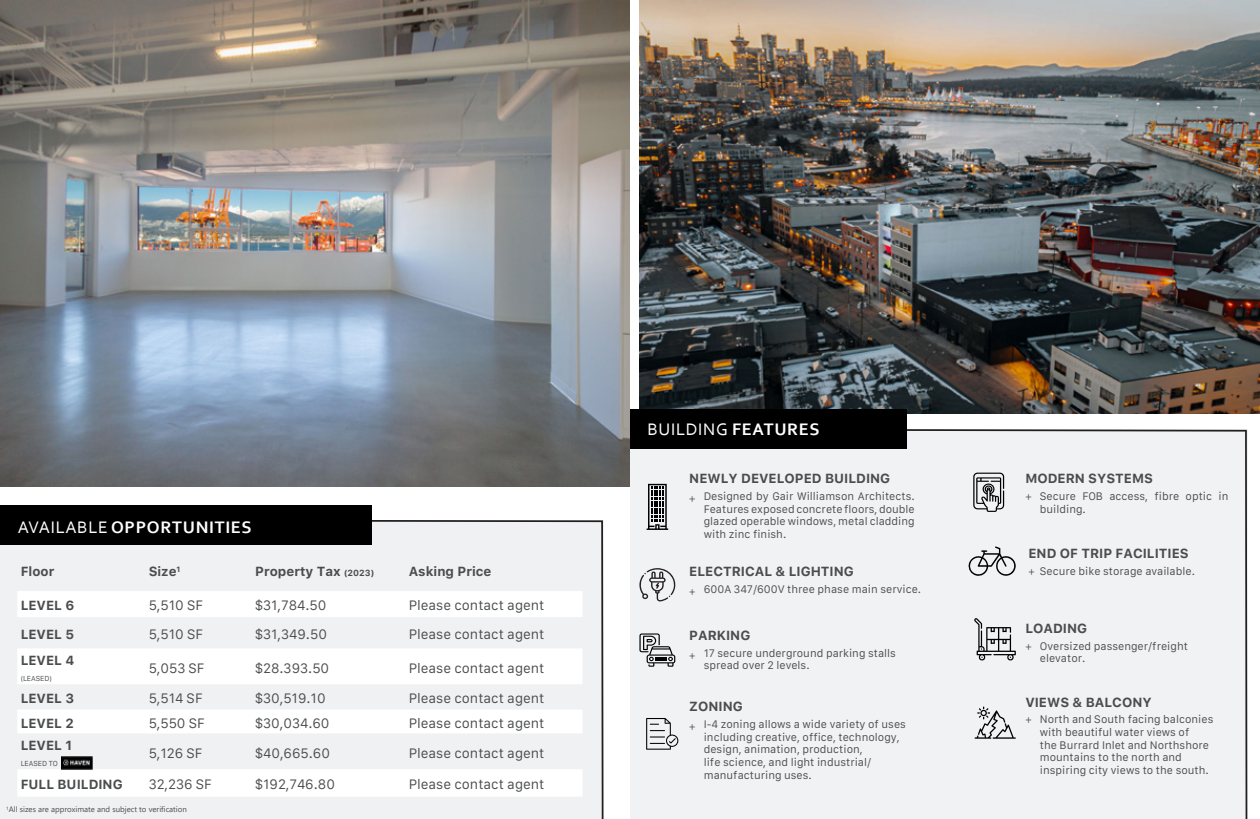
<style>
.page{position:relative;width:1260px;height:819px;background:#fff}
.page>*{position:absolute;margin:0;border:0;box-sizing:border-box;transform-origin:0 0}
.t1{font:700 17.5px "Corbel";letter-spacing:.04em;color:#fff}
.t2{font:17.5px "Corbel";letter-spacing:.04em;color:#fff}
.t3{font:13.12px "Galvji";color:#4b4c4d}
.t4{font:700 13.12px "Galvji";color:#4b4c4d}
.t5{font:10.5px/12.6px "Galvji";color:#4b4c4d}
.t6{font:7.88px "Segoe UI";color:#4b4c4d}
.t7{font:7px "Galvji";color:#4b4c4d}
.s1{font-weight:400}
.s2{font-size:8.75px}
.s3{font-weight:700}
</style>
<div class="page">
<div style="left:0;top:520px;width:604px;height:299px;background:#f0f1f2"></div>
<svg style="left:372px;top:520px;width:232px;height:299px"></svg>
<img style="left:0;top:0;width:630px;height:487px">
<svg style="left:18px;top:591px;width:565px;height:206px;fill:#fff"></svg>
<div style="left:0;top:505px;width:372px;height:40px;background:#000"></div>
<img style="left:639px;top:0;width:621px;height:413px">
<div style="left:630px;top:430px;width:617px;height:389px;background:#f0f1f2"></div>
<svg style="left:907px;top:429px;width:341px;height:390px"></svg>
<div style="left:630px;top:410px;width:277px;height:39px;background:#000"></div>
<svg style="left:647px;top:484px;width:21px;height:46px"></svg>
<svg style="left:639px;top:568px;width:36px;height:34px"></svg>
<svg style="left:639px;top:633px;width:36px;height:34px"></svg>
<svg style="left:646px;top:718px;width:32px;height:32px"></svg>
<svg style="left:973px;top:473px;width:31px;height:39px"></svg>
<svg style="left:968px;top:546px;width:48px;height:32px"></svg>
<svg style="left:974px;top:618px;width:42px;height:43px"></svg>
<svg style="left:975px;top:707px;width:41px;height:32px"></svg>
<img style="left:61px;top:757px;width:31px;height:12px">
<p class="t1" style="left:18px;top:516px;width:235px"><span class="s1">AVAILABLE</span> OPPORTUNITIES</p>
<p class="t4" style="left:21px;top:564px;width:35px">Floor</p>
<p class="t4" style="left:149px;top:564px;width:33px">Size<sup>1</sup></p>
<p class="t4" style="left:255px;top:564px;width:120px">Property Tax <span class="s2">(2023)</span></p>
<p class="t4" style="left:409px;top:564px;width:84px">Asking Price</p>
<p class="t4" style="left:21px;top:598px;width:55px">LEVEL 6</p>
<p class="t3" style="left:149px;top:598px;width:56px">5,510 SF</p>
<p class="t3" style="left:255px;top:598px;width:73px">$31,784.50</p>
<p class="t3" style="left:409px;top:598px;width:137px">Please contact agent</p>
<p class="t4" style="left:21px;top:627px;width:55px">LEVEL 5</p>
<p class="t3" style="left:149px;top:627px;width:56px">5,510 SF</p>
<p class="t3" style="left:255px;top:627px;width:73px">$31,349.50</p>
<p class="t3" style="left:409px;top:627px;width:137px">Please contact agent</p>
<p class="t4" style="left:21px;top:652px;width:55px">LEVEL 4</p>
<p class="t7" style="left:21px;top:674px;width:33px">(LEASED)</p>
<p class="t3" style="left:149px;top:660px;width:57px">5,053 SF</p>
<p class="t3" style="left:255px;top:660px;width:75px">$28.393.50</p>
<p class="t3" style="left:409px;top:660px;width:137px">Please contact agent</p>
<p class="t4" style="left:21px;top:691px;width:55px">LEVEL 3</p>
<p class="t3" style="left:149px;top:691px;width:55px">5,514 SF</p>
<p class="t3" style="left:255px;top:691px;width:72px">$30,519.10</p>
<p class="t3" style="left:409px;top:691px;width:137px">Please contact agent</p>
<p class="t4" style="left:21px;top:715px;width:55px">LEVEL 2</p>
<p class="t3" style="left:149px;top:715px;width:58px">5,550 SF</p>
<p class="t3" style="left:255px;top:715px;width:76px">$30,034.60</p>
<p class="t3" style="left:409px;top:715px;width:137px">Please contact agent</p>
<p class="t4" style="left:21px;top:737px;width:53px">LEVEL 1</p>
<p class="t7" style="left:21px;top:759px;width:39px">LEASED TO</p>
<p class="t3" style="left:149px;top:745px;width:55px">5,126 SF</p>
<p class="t3" style="left:255px;top:745px;width:76px">$40,665.60</p>
<p class="t3" style="left:409px;top:745px;width:137px">Please contact agent</p>
<p class="t4" style="left:21px;top:777px;width:104px">FULL BUILDING</p>
<p class="t3" style="left:149px;top:777px;width:65px">32,236 SF</p>
<p class="t3" style="left:255px;top:777px;width:81px">$192,746.80</p>
<p class="t3" style="left:409px;top:777px;width:137px">Please contact agent</p>
<p class="t6" style="left:6px;top:802px;width:182px"><sup>1</sup>All sizes are approximate and subject to verification</p>
<p class="t2" style="left:648px;top:418px;width:174px">BUILDING <span class="s3">FEATURES</span></p>
<p class="t4" style="left:689px;top:471px;width:203px">NEWLY DEVELOPED BUILDING</p>
<p class="t5" style="left:689px;top:492px;width:8px">+</p>
<p class="t5" style="left:704px;top:490px;width:212px;text-align:justify">Designed by Gair Williamson Architects.<br>Features exposed concrete floors, double glazed operable windows, metal cladding with zinc finish.</p>
<p class="t4" style="left:689px;top:563px;width:166px">ELECTRICAL &amp; LIGHTING</p>
<p class="t5" style="left:689px;top:585px;width:8px">+</p>
<p class="t5" style="left:704px;top:583px;width:219px">600A 347/600V three phase main service.</p>
<p class="t4" style="left:689px;top:627px;width:63px">PARKING</p>
<p class="t5" style="left:689px;top:649px;width:8px">+</p>
<p class="t5" style="left:704px;top:647px;width:194px">17 secure underground parking stalls spread over 2 levels.</p>
<p class="t4" style="left:689px;top:699px;width:55px">ZONING</p>
<p class="t5" style="left:689px;top:721px;width:8px">+</p>
<p class="t5" style="left:704px;top:718px;width:204px">I-4 zoning allows a wide variety of uses including creative, office, technology, design, animation, production,<br>life science, and light industrial/ manufacturing uses.</p>
<p class="t4" style="left:1025px;top:471px;width:129px">MODERN SYSTEMS</p>
<p class="t5" style="left:1025px;top:490px;width:8px">+</p>
<p class="t5" style="left:1040px;top:490px;width:190px">Secure FOB access, fibre optic in building.</p>
<p class="t4" style="left:1028px;top:545px;width:162px">END OF TRIP FACILITIES</p>
<p class="t5" style="left:1028px;top:565px;width:8px">+</p>
<p class="t5" style="left:1040px;top:565px;width:157px">Secure bike storage available.</p>
<p class="t4" style="left:1025px;top:621px;width:63px">LOADING</p>
<p class="t5" style="left:1025px;top:640px;width:8px">+</p>
<p class="t5" style="left:1040px;top:640px;width:150px">Oversized passenger/freight elevator.</p>
<p class="t4" style="left:1025px;top:694px;width:128px">VIEWS &amp; BALCONY</p>
<p class="t5" style="left:1025px;top:714px;width:8px">+</p>
<p class="t5" style="left:1040px;top:714px;width:175px">North and South facing balconies with beautiful water views of<br>the Burrard Inlet and Northshore mountains to the north and inspiring city views to the south.</p>
</div>
